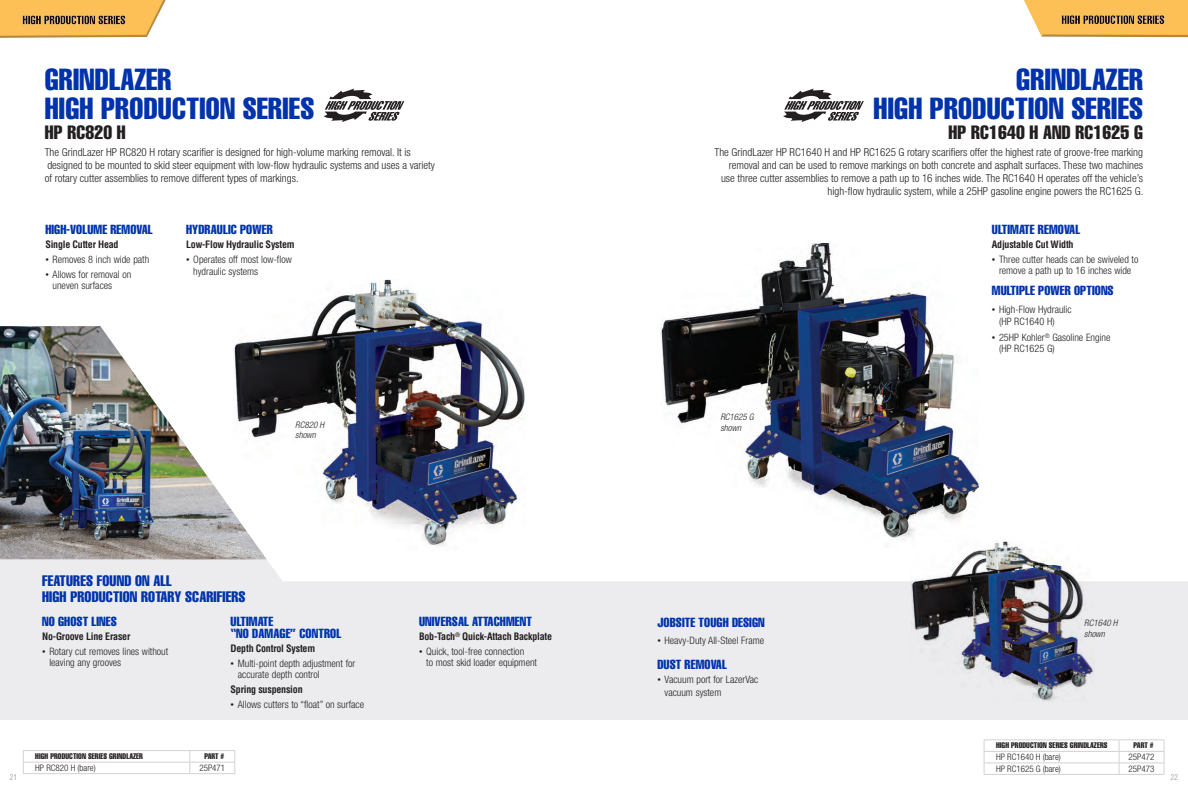
<style>
.page{position:relative;width:1188px;height:792px;background:#fff}
.page>*{position:absolute;margin:0;border:0;box-sizing:border-box;transform-origin:0 0}
.t1{font:30px/29px "Helvetica LT Std Comp";letter-spacing:.01em;color:#0033ab}
.t2{font:19px "Helvetica LT Std Comp";letter-spacing:.01em;color:#231f20}
.t3{font:15px/16px "Helvetica LT Std Comp";letter-spacing:.01em;color:#0033ab}
.t4{font:13px "Helvetica LT Std Comp";letter-spacing:.01em;color:#0033ab}
.t5{font:300 condensed 11px/13px "Helvetica Neue LT Std";color:#231f20}
.t6{font:300 condensed 10.2px/11px "Helvetica Neue LT Std";color:#231f20}
.t7{font:700 condensed 10px "Helvetica LT Std";letter-spacing:-.02em;color:#231f20}
.t8{font:300 condensed 9px "Helvetica Neue LT Std";color:#231f20}
.t9{font:italic 300 condensed 9px/11px "Helvetica Neue LT Std";color:#231f20}
.t10{font:8px "Helvetica LT Std Comp";letter-spacing:.01em;color:#231f20}
.t11{font:300 condensed 8px "Helvetica LT Std";color:#939598}
.s1{font-size:7px}
</style>
<div class="page">
<img style="left:0;top:326px;width:266px;height:233px">
<svg style="left:324px;top:89px;width:80px;height:33px"></svg>
<div style="left:0;top:0;width:175px;height:38px;background:#231f20;opacity:.5"></div>
<img style="left:233px;top:279px;width:292px;height:272px">
<svg style="left:0;top:559px;width:1188px;height:161px;background:#ededef"></svg>
<hr style="left:23px;top:750px;width:167px;height:1px;background:#d1d2d4">
<hr style="left:190px;top:750px;width:45px;height:1px;background:#d1d2d4">
<hr style="left:23px;top:762px;width:167px;height:1px;background:#d1d2d4">
<svg style="left:23px;top:751px;width:1px;height:22px"></svg>
<hr style="left:190px;top:762px;width:45px;height:1px;background:#d1d2d4">
<svg style="left:190px;top:751px;width:1px;height:22px"></svg>
<svg style="left:235px;top:751px;width:1px;height:22px"></svg>
<hr style="left:23px;top:773px;width:167px;height:1px;background:#d1d2d4">
<hr style="left:190px;top:773px;width:45px;height:1px;background:#d1d2d4">
<svg style="left:783px;top:89px;width:81px;height:33px"></svg>
<div style="left:1012px;top:0;width:176px;height:38px;background:#231f20;opacity:.5"></div>
<hr style="left:984px;top:740px;width:135px;height:1px;background:#d1d2d4">
<hr style="left:1119px;top:740px;width:45px;height:1px;background:#d1d2d4">
<hr style="left:984px;top:751px;width:135px;height:1px;background:#d1d2d4">
<hr style="left:1119px;top:751px;width:45px;height:1px;background:#d1d2d4">
<hr style="left:984px;top:763px;width:135px;height:1px;background:#d1d2d4">
<svg style="left:984px;top:740px;width:1px;height:34px"></svg>
<hr style="left:1119px;top:763px;width:45px;height:1px;background:#d1d2d4">
<svg style="left:1119px;top:740px;width:1px;height:34px"></svg>
<svg style="left:1164px;top:740px;width:1px;height:34px"></svg>
<hr style="left:984px;top:774px;width:135px;height:1px;background:#d1d2d4">
<hr style="left:1119px;top:774px;width:45px;height:1px;background:#d1d2d4">
<img style="left:660px;top:243px;width:319px;height:298px">
<img style="left:910px;top:541px;width:184px;height:160px">
<p class="t1" style="left:45px;top:65px;width:271px">GRINDLAZER<br>HIGH PRODUCTION SERIES</p>
<p class="t2" style="left:45px;top:121px;width:83px">HP RC820 H</p>
<p class="t5" style="left:45px;top:146px;width:392px">The GrindLazer HP RC820 H rotary scarifier is designed for high-volume marking removal. It is designed to be mounted to skid steer equipment with low-flow hydraulic systems and uses a variety of rotary cutter assemblies to remove different types of markings.</p>
<p class="t4" style="left:45px;top:221px;width:109px">HIGH-VOLUME REMOVAL</p>
<p class="t7" style="left:45px;top:238px;width:75px">Single Cutter Head</p>
<p class="t6" style="left:45px;top:253px;width:105px"><span class="s1">•</span> Removes 8 inch wide path</p>
<p class="t6" style="left:53px;top:269px;width:80px;text-indent:-7px"><span class="s1">•</span> Allows for removal on uneven surfaces</p>
<p class="t4" style="left:186px;top:221px;width:88px">HYDRAULIC POWER</p>
<p class="t7" style="left:186px;top:238px;width:110px">Low-Flow Hydraulic System</p>
<p class="t6" style="left:193px;top:253px;width:100px;line-height:12px;text-indent:-7px"><span class="s1">•</span> Operates off most low-flow hydraulic systems</p>
<p class="t9" style="left:295px;top:420px;width:30px;line-height:10px">RC820 H shown</p>
<p class="t3" style="left:42px;top:572px;width:205px">FEATURES FOUND ON ALL<br>HIGH PRODUCTION ROTARY SCARIFIERS</p>
<p class="t4" style="left:42px;top:613px;width:76px">NO GHOST LINES</p>
<p class="t7" style="left:42px;top:630px;width:90px">No-Groove Line Eraser</p>
<p class="t6" style="left:49px;top:645px;width:120px;text-indent:-7px"><span class="s1">•</span> Rotary cut removes lines without leaving any grooves</p>
<p class="t4" style="left:231px;top:613px;width:44px">ULTIMATE</p>
<p class="t4" style="left:231px;top:625px;width:112px">“NO DAMAGE” CONTROL</p>
<p class="t7" style="left:231px;top:642px;width:86px">Depth Control System</p>
<p class="t6" style="left:238px;top:657px;width:119px;text-indent:-7px"><span class="s1">•</span> Multi-point depth adjustment for accurate depth control</p>
<p class="t7" style="left:231px;top:683px;width:74px">Spring suspension</p>
<p class="t6" style="left:231px;top:699px;width:135px"><span class="s1">•</span> Allows cutters to “float” on surface</p>
<p class="t4" style="left:419px;top:613px;width:114px">UNIVERSAL ATTACHMENT</p>
<p class="t7" style="left:419px;top:630px;width:135px">Bob-Tach<sup>®</sup> Quick-Attach Backplate</p>
<p class="t6" style="left:426px;top:645px;width:112px;text-indent:-7px"><span class="s1">•</span> Quick, tool-free connection<br>to most skid loader equipment</p>
<p class="t1" style="left:873px;top:65px;width:271px;text-align:right">GRINDLAZER<br>HIGH PRODUCTION SERIES</p>
<p class="t2" style="left:948px;top:121px;width:196px">HP RC1640 H AND RC1625 G</p>
<p class="t5" style="left:715px;top:146px;width:430px;text-align:right">The GrindLazer HP RC1640 H and HP RC1625 G rotary scarifiers offer the highest rate of groove-free marking removal and can be used to remove markings on both concrete and asphalt surfaces. These two machines use three cutter assemblies to remove a path up to 16 inches wide. The RC1640 H operates off the vehicle’s high-flow hydraulic system, while a 25HP gasoline engine powers the RC1625 G.</p>
<p class="t9" style="left:720px;top:412px;width:35px">RC1625 G shown</p>
<p class="t4" style="left:657px;top:614px;width:109px">JOBSITE TOUGH DESIGN</p>
<p class="t6" style="left:657px;top:635px;width:108px"><span class="s1">•</span> Heavy-Duty All-Steel Frame</p>
<p class="t4" style="left:657px;top:656px;width:71px">DUST REMOVAL</p>
<p class="t6" style="left:665px;top:673px;width:95px;line-height:13px;text-indent:-7px"><span class="s1">•</span> Vacuum port for LazerVac vacuum system</p>
<p class="t4" style="left:992px;top:221px;width:90px">ULTIMATE REMOVAL</p>
<p class="t7" style="left:992px;top:238px;width:83px">Adjustable Cut Width</p>
<p class="t6" style="left:992px;top:254px;width:148px;text-align:center"><span class="s1">•</span> Three cutter heads can be swiveled to remove a path up to 16 inches wide</p>
<p class="t4" style="left:992px;top:282px;width:123px">MULTIPLE POWER OPTIONS</p>
<p class="t6" style="left:999px;top:304px;width:74px;line-height:12px;text-indent:-7px"><span class="s1">•</span> High-Flow Hydraulic (HP RC1640 H)</p>
<p class="t6" style="left:999px;top:332px;width:113px;text-indent:-7px"><span class="s1">•</span> 25HP Kohler<sup>®</sup> Gasoline Engine (HP RC1625 G)</p>
<p class="t9" style="left:1084px;top:618px;width:35px">RC1640 H shown</p>
<p class="t10" style="left:996px;top:740px;width:113px">HIGH PRODUCTION SERIES GRINDLAZERS</p>
<p class="t10" style="left:1134px;top:740px;width:21px">PART #</p>
<p class="t8" style="left:996px;top:752px;width:66px">HP RC1640 H (bare)</p>
<p class="t8" style="left:1129px;top:752px;width:27px">25P472</p>
<p class="t8" style="left:996px;top:764px;width:66px">HP RC1625 G (bare)</p>
<p class="t8" style="left:1129px;top:764px;width:27px">25P473</p>
<p class="t10" style="left:35px;top:751px;width:109px">HIGH PRODUCTION SERIES GRINDLAZER</p>
<p class="t10" style="left:204px;top:751px;width:21px">PART #</p>
<p class="t8" style="left:35px;top:763px;width:62px">HP RC820 H (bare)</p>
<p class="t8" style="left:199px;top:763px;width:27px">25P471</p>
<p class="t11" style="left:10px;top:772px;width:9px">21</p>
<p class="t11" style="left:1171px;top:772px;width:9px">22</p>
</div>
